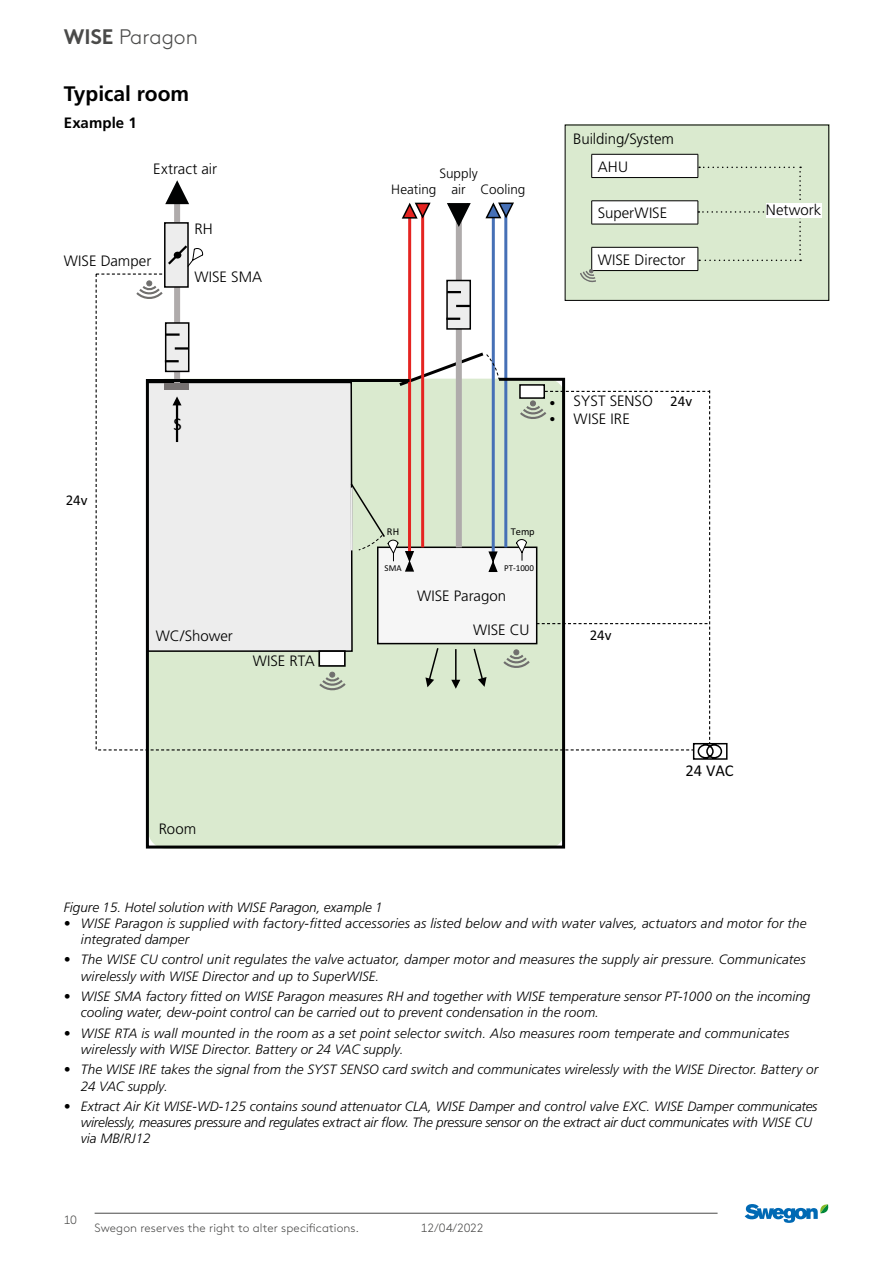
<style>
.page{position:relative;width:893px;height:1263px;background:#fff}
.page>*{position:absolute;margin:0;border:0;box-sizing:border-box;transform-origin:0 0}
.t1{font:300 21px "Swegon Brown";color:#4a4a49}
.t2{font:700 21px "Frutiger LT Pro";letter-spacing:-.005em;color:#000}
.t3{font:18px "Calibri";color:#000}
.t4{font:16.8px/16.2px "Arial";color:#000}
.t5{font:16.5px "Calibri";color:#000}
.t6{font:300 15px/18px "Frutiger LT Pro";color:#000}
.t7{font:15px "Calibri";color:#000}
.t8{font:700 15px "Frutiger LT Pro";letter-spacing:.005em;color:#000}
.t9{font:italic 300 13.5px/16.2px "Frutiger LT Pro";letter-spacing:.005em;color:#000}
.t10{font:300 13.5px/16.2px "Frutiger LT Pro";color:#000;text-align:center}
.t11{font:300 12px "Swegon Brown";letter-spacing:.005em;color:#4a4a49}
.t12{font:10.5px "Calibri";letter-spacing:-.005em;color:#000}
.t13{font:9px "Calibri";letter-spacing:-.005em;color:#000}
.s1{font-weight:700}
</style>
<div class="page">
<hr style="left:95px;top:1213px;width:623px;height:1px;background:#4a4a49">
<svg style="left:745px;top:1204px;width:84px;height:19px"></svg>
<div style="left:565px;top:125px;width:264px;height:176px;background:#daeacf"></div>
<div style="left:766px;top:204px;width:55px;height:14px;background:#fff"></div>
<svg style="left:96px;top:154px;width:705px;height:606px"></svg>
<svg style="left:144px;top:376px;width:423px;height:472px"></svg>
<h1 class="t1" style="left:64px;top:22px;width:136px"><span class="s1">WISE</span> Paragon</h1>
<h1 class="t2" style="left:64px;top:81px;width:127px">Typical room</h1>
<p class="t8" style="left:64px;top:113px;width:75px">Example 1</p>
<p class="t6" style="left:153px;top:160px;width:65px">Extract air</p>
<p class="t6" style="left:598px;top:157px;width:32px">AHU</p>
<p class="t6" style="left:598px;top:204px;width:71px">SuperWISE</p>
<p class="t6" style="left:598px;top:250px;width:89px">WISE Director</p>
<p class="t6" style="left:573px;top:130px;width:102px">Building/System</p>
<p class="t10" style="left:439px;top:165px;width:40px">Supply air</p>
<p class="t10" style="left:391px;top:182px;width:47px">Heating</p>
<p class="t10" style="left:481px;top:181px;width:46px">Cooling</p>
<p class="t6" style="left:194px;top:220px;width:20px">RH</p>
<p class="t6" style="left:194px;top:268px;width:69px">WISE SMA</p>
<p class="t6" style="left:64px;top:252px;width:89px">WISE Damper</p>
<p class="t6" style="left:766px;top:201px;width:57px">Network</p>
<p class="t7" style="left:66px;top:489px;width:23px">24v</p>
<h2 class="t3" style="left:173px;top:412px;width:10px">S</h2>
<p class="t6" style="left:156px;top:626px;width:79px">WC/Shower</p>
<p class="t6" style="left:253px;top:652px;width:63px">WISE RTA</p>
<p class="t6" style="left:159px;top:820px;width:39px">Room</p>
<p class="t4" style="left:550px;top:395px;width:7px">• •</p>
<p class="t6" style="left:574px;top:392px;width:81px">SYST SENSO<br>WISE IRE</p>
<p class="t7" style="left:670px;top:391px;width:23px">24v</p>
<p class="t12" style="left:387px;top:524px;width:14px">RH</p>
<p class="t13" style="left:385px;top:561px;width:19px">SMA</p>
<p class="t12" style="left:511px;top:524px;width:25px">Temp</p>
<p class="t13" style="left:504px;top:561px;width:31px">PT-1000</p>
<p class="t6" style="left:417px;top:587px;width:91px">WISE Paragon</p>
<p class="t6" style="left:473px;top:621px;width:58px">WISE CU</p>
<p class="t7" style="left:590px;top:625px;width:23px">24v</p>
<p class="t5" style="left:685px;top:759px;width:50px">24 VAC</p>
<p class="t9" style="left:64px;top:899px;width:320px">Figure 15. Hotel solution with WISE Paragon, example 1</p>
<p class="t9" style="left:81px;top:915px;width:727px;text-indent:-17px">• WISE Paragon is supplied with factory-fitted accessories as listed below and with water valves, actuators and motor for the integrated damper</p>
<p class="t9" style="left:81px;top:952px;width:726px;text-indent:-17px">• The WISE CU control unit regulates the valve actuator, damper motor and measures the supply air pressure. Communicates wirelessly with WISE Director and up to SuperWISE.</p>
<p class="t9" style="left:81px;top:988px;width:731px;text-indent:-17px">• WISE SMA factory fitted on WISE Paragon measures RH and together with WISE temperature sensor PT-1000 on the incoming cooling water, dew-point control can be carried out to prevent condensation in the room.</p>
<p class="t9" style="left:81px;top:1025px;width:710px;text-indent:-17px">• WISE RTA is wall mounted in the room as a set point selector switch. Also measures room temperate and communicates wirelessly with WISE Director. Battery or 24 VAC supply.</p>
<p class="t9" style="left:81px;top:1062px;width:739px;text-indent:-17px">• The WISE IRE takes the signal from the SYST SENSO card switch and communicates wirelessly with the WISE Director. Battery or<br>24 VAC supply.</p>
<p class="t9" style="left:81px;top:1098px;width:738px;text-indent:-17px">• Extract Air Kit WISE-WD-125 contains sound attenuator CLA, WISE Damper and control valve EXC. WISE Damper communicates wirelessly, measures pressure and regulates extract air flow. The pressure sensor on the extract air duct communicates with WISE CU via MB/RJ12</p>
<p class="t11" style="left:64px;top:1211px;width:15px">10</p>
<p class="t11" style="left:95px;top:1219px;width:266px">Swegon reserves the right to alter specifications.</p>
<p class="t11" style="left:421px;top:1219px;width:64px">12/04/2022</p>
</div>
